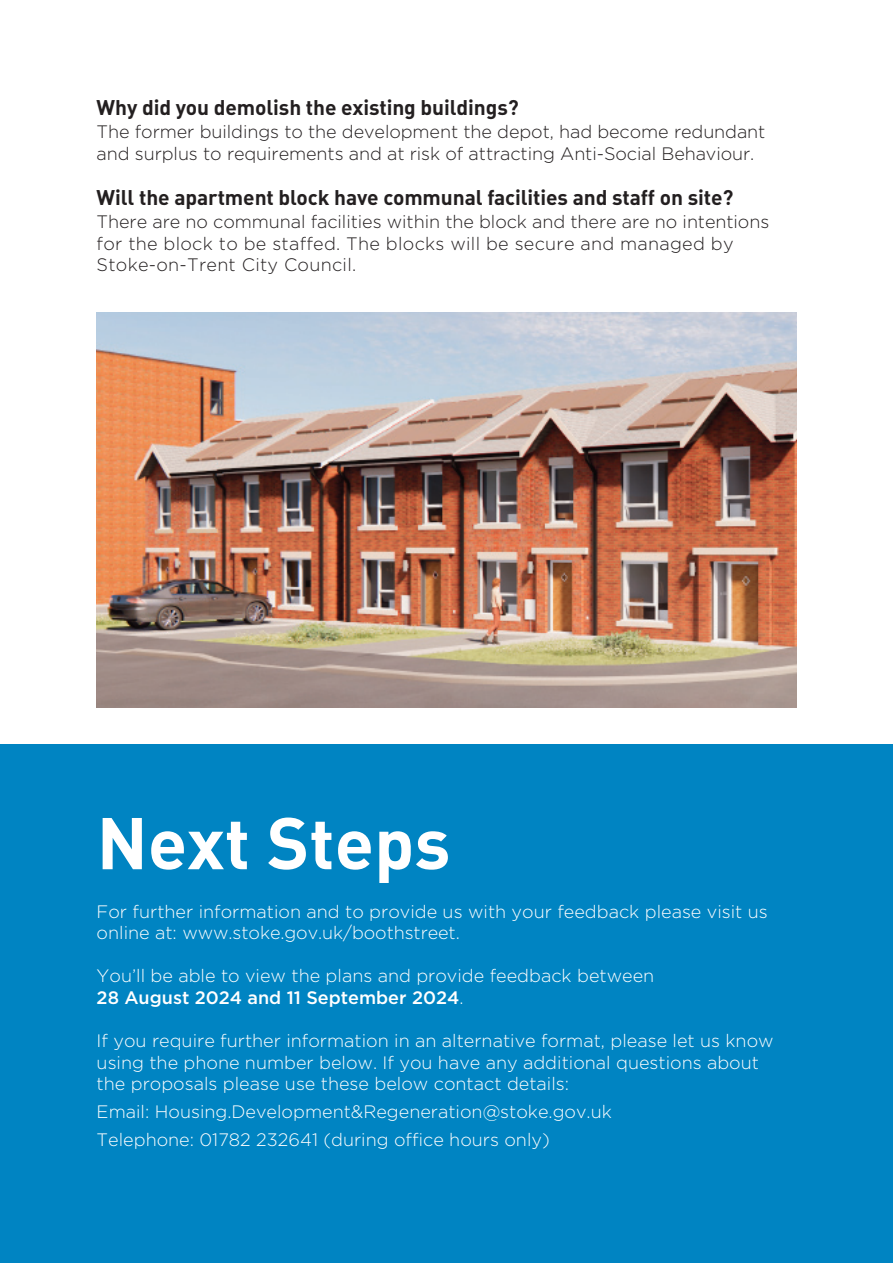
<style>
.page{position:relative;width:893px;height:1263px;background:#fff}
.page>*{position:absolute;margin:0;border:0;box-sizing:border-box;transform-origin:0 0}
.t1{font:72px "DIN Bold Alternate";color:#fff}
.t2{font:21px "DIN Bold Alternate";letter-spacing:-.005em;color:#231f20}
.t3{font:300 18px/21.6px "Gotham";color:#fff}
.t4{font:300 18px/21.6px "Gotham";letter-spacing:.015em;color:#231f20}
.t5{font:300 18px/21.6px "Gotham";letter-spacing:-.005em;color:#231f20}
.s1{font-weight:500}
</style>
<div class="page">
<div style="left:0;top:744px;width:893px;height:519px;background:#0084c2"></div>
<img style="left:97px;top:312px;width:699px;height:396px">
<p class="t2" style="left:97px;top:99px;width:424px">Why did you demolish the existing buildings?</p>
<p class="t5" style="left:97px;top:122px;width:670px">The former buildings to the development the depot, had become redundant and surplus to requirements and at risk of attracting Anti-Social Behaviour.</p>
<p class="t2" style="left:97px;top:189px;width:638px">Will the apartment block have communal facilities and staff on site?</p>
<p class="t4" style="left:97px;top:212px;width:674px">There are no communal facilities within the block and there are no intentions for the block to be staffed. The blocks will be secure and managed by<br>Stoke-on-Trent City Council.</p>
<h1 class="t1" style="left:97px;top:817px;width:355px">Next Steps</h1>
<p class="t3" style="left:97px;top:901px;width:673px">For further information and to provide us with your feedback please visit us online at: www.stoke.gov.uk/boothstreet.</p>
<p class="t3" style="left:97px;top:966px;width:559px">You’ll be able to view the plans and provide feedback between<br><span class="s1">28 August 2024 and 11 September 2024</span>.</p>
<p class="t3" style="left:97px;top:1031px;width:678px">If you require further information in an alternative format, please let us know using the phone number below. If you have any additional questions about the proposals please use these below contact details:</p>
<p class="t3" style="left:97px;top:1099px;width:517px;line-height:27.6px">Email: Housing.Development&amp;Regeneration@stoke.gov.uk<br>Telephone: 01782 232641 (during office hours only)</p>
</div>
